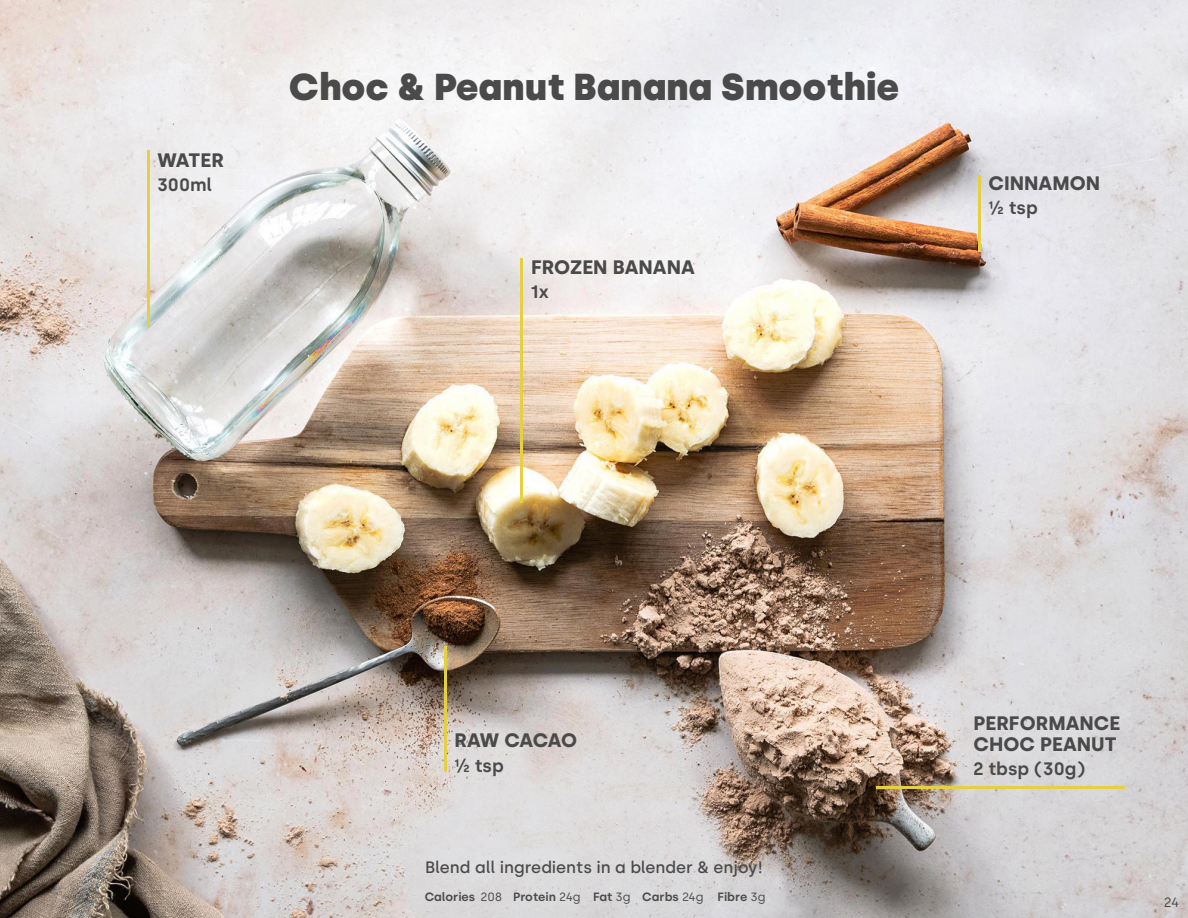
<style>
.page{position:relative;width:1188px;height:918px;background:#fff}
.page>*{position:absolute;margin:0;border:0;box-sizing:border-box;transform-origin:0 0}
.t1{font:900 37.5px "Silka";color:#4a4a4a}
.t2{font:700 19.5px/21px "Silka";color:#4a4a4a}
.t3{font:700 19.5px "Silka";letter-spacing:-.025em;color:#4a4a4a}
.t4{font:600 18px "Silka";color:#4a4a4a}
.t5{font:500 16.5px "Silka";color:#4a4a4a}
.t6{font:13.5px "Silka";color:#4a4a4a}
.t7{font:600 12px "Silka";color:#4a4a4a}
.s1{font-weight:400}
</style>
<div class="page">
<img style="left:0;top:0;width:1188px;height:918px">
<hr style="left:444px;top:646px;width:2px;height:126px;background:#e5d045">
<hr style="left:147px;top:150px;width:2px;height:177px;background:#e5d045">
<hr style="left:520px;top:258px;width:3px;height:244px;background:#e5d045">
<hr style="left:978px;top:175px;width:2px;height:77px;background:#e5d045">
<hr style="left:876px;top:786px;width:249px;height:3px;background:#e5d045">
<p class="t2" style="left:158px;top:149px;width:68px">WATER</p>
<p class="t4" style="left:157px;top:174px;width:57px">300ml</p>
<h1 class="t1" style="left:289px;top:64px;width:612px">Choc &amp; Peanut Banana Smoothie</h1>
<p class="t2" style="left:531px;top:257px;width:165px">FROZEN BANANA</p>
<p class="t4" style="left:531px;top:281px;width:20px">1x</p>
<p class="t2" style="left:988px;top:173px;width:113px">CINNAMON</p>
<p class="t4" style="left:988px;top:197px;width:51px">½ tsp</p>
<p class="t3" style="left:454px;top:729px;width:124px">RAW CACAO</p>
<p class="t4" style="left:454px;top:755px;width:51px">½ tsp</p>
<p class="t5" style="left:425px;top:858px;width:339px">Blend all ingredients in a blender &amp; enjoy!</p>
<p class="t2" style="left:974px;top:713px;width:149px">PERFORMANCE<br>CHOC PEANUT</p>
<p class="t4" style="left:973px;top:758px;width:114px">2 tbsp (30g)</p>
<p class="t7" style="left:425px;top:890px;width:342px">Calories <span class="s1">208</span> Protein <span class="s1">24g</span> Fat <span class="s1">3g</span> Carbs <span class="s1">24g</span> Fibre <span class="s1">3g</span></p>
<p class="t6" style="left:1164px;top:894px;width:17px">24</p>
</div>
